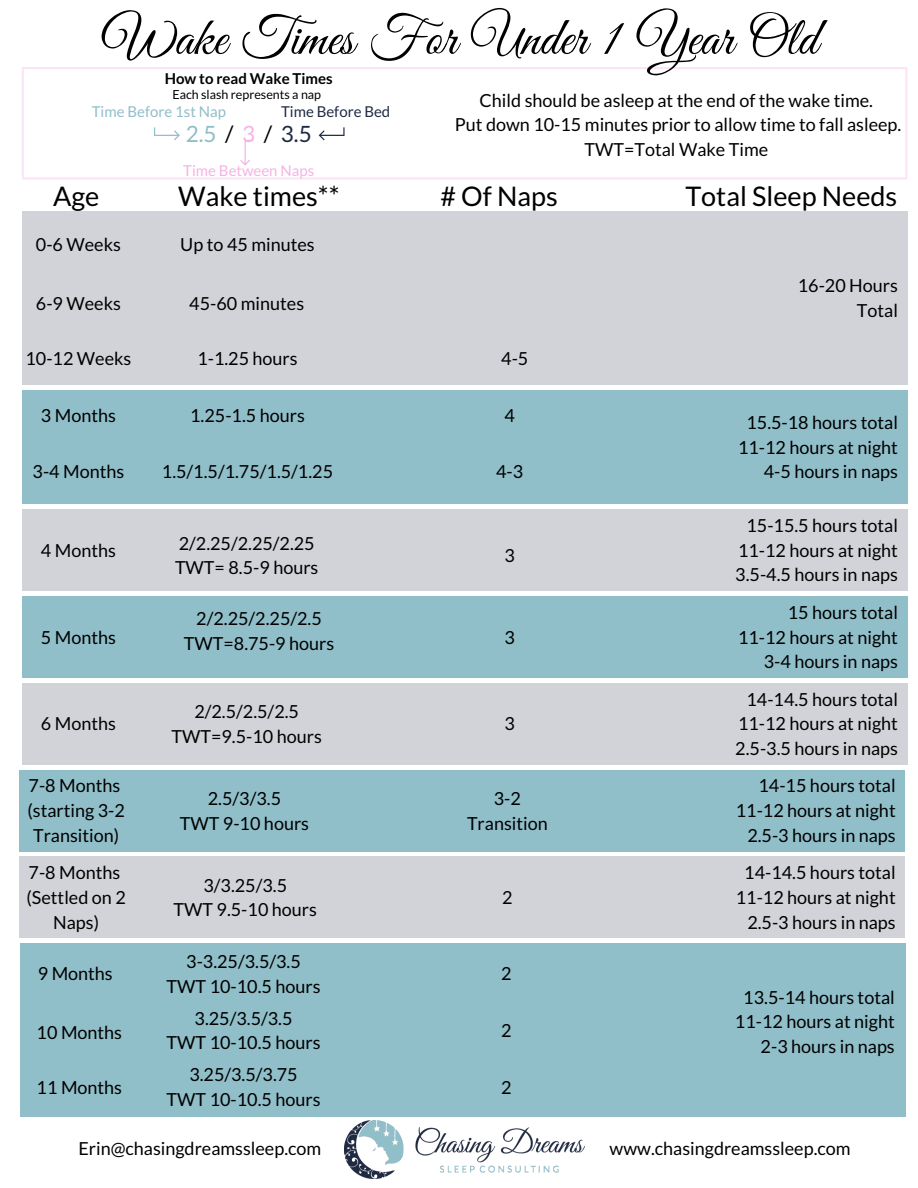
<style>
.page{position:relative;width:918px;height:1188px;background:#fff}
.page>*{position:absolute;margin:0;border:0;box-sizing:border-box;transform-origin:0 0}
.t1{font:54px "Great Vibes";color:#000}
.t2{font:27px "Lato";color:#000}
.t3{font:22.5px "Lato";color:#90bec9}
.t4{font:18px/24.8px "Lato";color:#000;text-align:center}
.t5{font:700 15px "Lato";color:#000}
.t6{font:15px "Lato";color:#90bec9}
.t7{font:15px "Lato";color:#f4b4e4}
.t8{font:15px "Lato";color:#1f2a42}
.t9{font:12.45px "Lato";color:#000}
.s1{color:#000}
.s2{color:#f4b4e4}
.s3{color:#1f2a42}
</style>
<div class="page">
<div style="left:22px;top:211px;width:886px;height:174px;background:#d1d3d8"></div>
<div style="left:22px;top:390px;width:885px;height:114px;background:#90bec9"></div>
<div style="left:22px;top:509px;width:885px;height:82px;background:#d1d3d8"></div>
<div style="left:22px;top:596px;width:885px;height:82px;background:#90bec9"></div>
<div style="left:22px;top:683px;width:885px;height:81px;background:#d1d3d8"></div>
<div style="left:20px;top:770px;width:885px;height:81px;background:#90bec9"></div>
<div style="left:20px;top:857px;width:885px;height:81px;background:#d1d3d8"></div>
<div style="left:20px;top:944px;width:885px;height:173px;background:#90bec9"></div>
<img style="left:344px;top:1120px;width:240px;height:59px">
<svg style="left:22px;top:67px;width:885px;height:113px"></svg>
<svg style="left:319px;top:127px;width:26px;height:13px"></svg>
<svg style="left:154px;top:127px;width:26px;height:13px"></svg>
<svg style="left:240px;top:140px;width:13px;height:25px"></svg>
<h1 class="t1" style="left:103px;top:8px;width:717px">Wake Times For Under 1 Year Old</h1>
<p class="t4" style="left:455px;top:87px;width:448px">Child should be asleep at the end of the wake time.<br>Put down 10-15 minutes prior to allow time to fall asleep.<br>TWT=Total Wake Time</p>
<p class="t5" style="left:165px;top:69px;width:169px">How to read Wake Times</p>
<p class="t9" style="left:173px;top:87px;width:150px">Each slash represents a nap</p>
<p class="t6" style="left:92px;top:102px;width:136px">Time Before 1st Nap</p>
<p class="t8" style="left:281px;top:102px;width:111px">Time Before Bed</p>
<p class="t3" style="left:186px;top:120px;width:128px">2.5 <span class="s1">/</span> <span class="s2">3</span> <span class="s1">/</span> <span class="s3">3.5</span></p>
<p class="t7" style="left:183px;top:161px;width:132px">Time Between Naps</p>
<h2 class="t2" style="left:53px;top:179px;width:48px">Age</h2>
<h2 class="t2" style="left:178px;top:179px;width:163px">Wake times**</h2>
<h2 class="t2" style="left:440px;top:179px;width:119px"># Of Naps</h2>
<h2 class="t2" style="left:685px;top:179px;width:213px">Total Sleep Needs</h2>
<p class="t4" style="left:36px;top:232px;width:87px">0-6 Weeks</p>
<p class="t4" style="left:180px;top:232px;width:136px">Up to 45 minutes</p>
<p class="t4" style="left:36px;top:290px;width:87px">6-9 Weeks</p>
<p class="t4" style="left:189px;top:290px;width:116px">45-60 minutes</p>
<p class="t4" style="left:25px;top:345px;width:107px">10-12 Weeks</p>
<p class="t4" style="left:197px;top:345px;width:102px">1-1.25 hours</p>
<p class="t4" style="left:501px;top:345px;width:29px">4-5</p>
<p class="t4" style="left:41px;top:403px;width:77px">3 Months</p>
<p class="t4" style="left:190px;top:403px;width:116px">1.25-1.5 hours</p>
<p class="t4" style="left:504px;top:403px;width:12px">4</p>
<p class="t4" style="left:33px;top:459px;width:93px">3-4 Months</p>
<p class="t4" style="left:162px;top:459px;width:173px">1.5/1.5/1.75/1.5/1.25</p>
<p class="t4" style="left:496px;top:459px;width:29px">4-3</p>
<p class="t4" style="left:41px;top:537px;width:77px">4 Months</p>
<p class="t4" style="left:175px;top:530px;width:145px;text-align:left">2/2.25/2.25/2.25<br>TWT= 8.5-9 hours</p>
<p class="t4" style="left:41px;top:624px;width:77px">5 Months</p>
<p class="t4" style="left:41px;top:711px;width:77px">6 Months</p>
<p class="t4" style="left:184px;top:606px;width:152px">2/2.25/2.25/2.5<br>TWT=8.75-9 hours</p>
<p class="t4" style="left:172px;top:699px;width:152px">2/2.5/2.5/2.5<br>TWT=9.5-10 hours</p>
<p class="t4" style="left:504px;top:543px;width:12px">3</p>
<p class="t4" style="left:504px;top:624px;width:12px">3</p>
<p class="t4" style="left:504px;top:711px;width:12px">3</p>
<p class="t4" style="left:27px;top:773px;width:99px">7-8 Months (starting 3-2<br>Transition)</p>
<p class="t4" style="left:27px;top:860px;width:101px">7-8 Months (Settled on 2<br>Naps)</p>
<p class="t4" style="left:38px;top:961px;width:77px">9 Months</p>
<p class="t4" style="left:37px;top:1020px;width:87px">10 Months</p>
<p class="t4" style="left:37px;top:1075px;width:87px">11 Months</p>
<p class="t4" style="left:180px;top:786px;width:131px">2.5/3/3.5<br>TWT 9-10 hours</p>
<p class="t4" style="left:467px;top:786px;width:82px">3-2<br>Transition</p>
<p class="t4" style="left:174px;top:872px;width:145px">3/3.25/3.5<br>TWT 9.5-10 hours</p>
<p class="t4" style="left:167px;top:948px;width:155px">3-3.25/3.5/3.5<br>TWT 10-10.5 hours</p>
<p class="t4" style="left:167px;top:1005px;width:155px">3.25/3.5/3.5<br>TWT 10-10.5 hours</p>
<p class="t4" style="left:167px;top:1062px;width:155px">3.25/3.5/3.75<br>TWT 10-10.5 hours</p>
<p class="t4" style="left:502px;top:885px;width:12px">2</p>
<p class="t4" style="left:501px;top:961px;width:12px">2</p>
<p class="t4" style="left:501px;top:1018px;width:12px">2</p>
<p class="t4" style="left:501px;top:1075px;width:12px">2</p>
<p class="t4" style="left:798px;top:273px;width:102px;text-align:right">16-20 Hours<br>Total</p>
<p class="t4" style="left:738px;top:410px;width:161px;text-align:right">15.5-18 hours total<br>11-12 hours at night<br>4-5 hours in naps</p>
<p class="t4" style="left:735px;top:513px;width:164px;text-align:justify;text-indent:11px">15-15.5 hours total 11-12 hours at night 3.5-4.5 hours in naps</p>
<p class="t4" style="left:738px;top:599px;width:161px;text-align:right">15 hours total<br>11-12 hours at night<br>3-4 hours in naps</p>
<p class="t4" style="left:735px;top:686px;width:164px;text-align:justify;text-indent:11px">14-14.5 hours total 11-12 hours at night 2.5-3.5 hours in naps</p>
<p class="t4" style="left:736px;top:773px;width:161px;text-align:right">14-15 hours total<br>11-12 hours at night<br>2.5-3 hours in naps</p>
<p class="t4" style="left:736px;top:860px;width:161px;text-align:right">14-14.5 hours total<br>11-12 hours at night<br>2.5-3 hours in naps</p>
<p class="t4" style="left:735px;top:984px;width:161px;text-align:right">13.5-14 hours total<br>11-12 hours at night<br>2-3 hours in naps</p>
<p class="t4" style="left:78px;top:1135px;width:244px">Erin@chasingdreamssleep.com</p>
<p class="t4" style="left:610px;top:1135px;width:243px">www.chasingdreamssleep.com</p>
</div>
